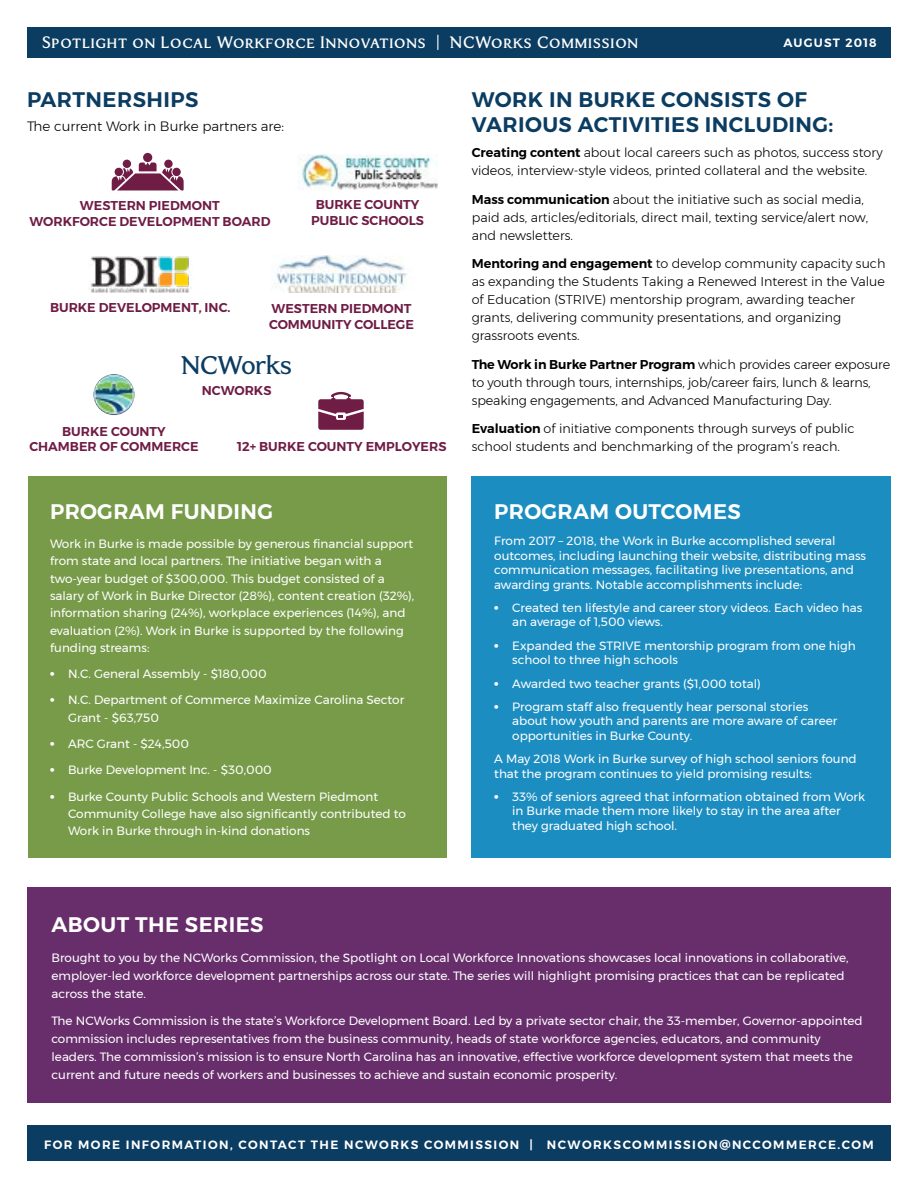
<style>
.page{position:relative;width:918px;height:1188px;background:#fff}
.page>*{position:absolute;margin:0;border:0;box-sizing:border-box;transform-origin:0 0}
.t1{font:25.5px "North Carolina";letter-spacing:-.01em;color:#0b3c61}
.t2{font:600 21px/25.2px "Montserrat";letter-spacing:.02em;color:#0b3c61}
.t3{font:600 21px "Montserrat";letter-spacing:.02em;color:#fff}
.t4{font:16.5px "North Carolina Smallcaps";letter-spacing:.05em;color:#fff}
.t5{font:300 13.5px "Montserrat";color:#000}
.t6{font:300 12.75px/18px "Montserrat";color:#000}
.t7{font:600 12.75px/15.3px "Montserrat";color:#701d46;text-align:center}
.t8{font:12px/14.4px "Montserrat";color:#fff}
.t9{font:600 12px "Montserrat";letter-spacing:.12em;color:#fff}
.t10{font:600 12px "Montserrat";letter-spacing:.1em;color:#fff}
.s1{font-weight:600}
.s2{font-weight:900}
</style>
<div class="page">
<div style="left:27px;top:1125px;width:864px;height:36px;background:#0b3c61"></div>
<div style="left:472px;top:476px;width:419px;height:382px;background:#1c8dc1"></div>
<div style="left:28px;top:476px;width:419px;height:382px;background:#789b4a"></div>
<img style="left:273px;top:256px;width:134px;height:36px">
<div style="left:143px;top:153px;width:9px;height:9px;background:#701d46;border-radius:50%"></div>
<svg style="left:112px;top:160px;width:72px;height:30px"></svg>
<div style="left:27px;top:27px;width:864px;height:31px;background:#0b3c61"></div>
<div style="left:28px;top:888px;width:863px;height:215px;background:#672e6b"></div>
<svg style="left:318px;top:392px;width:46px;height:38px"></svg>
<img style="left:90px;top:257px;width:101px;height:35px">
<img style="left:298px;top:155px;width:140px;height:35px">
<img style="left:94px;top:374px;width:41px;height:41px;border-radius:20px">
<h3 class="t4" style="left:42px;top:34px;width:598px">Spotlight on Local Workforce Innovations | NCWorks Commission</h3>
<p class="t10" style="left:783px;top:33px;width:95px">AUGUST 2018</p>
<h2 class="t2" style="left:27px;top:87px;width:173px">PARTNERSHIPS</h2>
<p class="t5" style="left:27px;top:116px;width:259px">The current Work in Burke partners are:</p>
<h2 class="t2" style="left:472px;top:87px;width:363px">WORK IN BURKE CONSISTS OF<br>VARIOUS ACTIVITIES INCLUDING:</h2>
<p class="t6" style="left:472px;top:144px;width:412px"><span class="s1">Creating content</span> about local careers such as photos, success story videos, interview-style videos, printed collateral and the website.</p>
<p class="t6" style="left:472px;top:190px;width:398px"><span class="s1">Mass communication</span> about the initiative such as social media, paid ads, articles/editorials, direct mail, texting service/alert now, and newsletters.</p>
<p class="t6" style="left:472px;top:255px;width:415px"><span class="s1">Mentoring and engagement</span> to develop community capacity such as expanding the Students Taking a Renewed Interest in the Value of Education (STRIVE) mentorship program, awarding teacher grants, delivering community presentations, and organizing grassroots events.</p>
<p class="t6" style="left:472px;top:355px;width:420px"><span class="s1">The Work in Burke Partner Program</span> which provides career exposure to youth through tours, internships, job/career fairs, lunch &amp; learns, speaking engagements, and Advanced Manufacturing Day.</p>
<p class="t6" style="left:472px;top:420px;width:384px"><span class="s1">Evaluation</span> of initiative components through surveys of public</p>
<p class="t7" style="left:311px;top:197px;width:114px">BURKE COUNTY<br>PUBLIC SCHOOLS</p>
<p class="t7" style="left:29px;top:198px;width:243px">WESTERN PIEDMONT<br>WORKFORCE DEVELOPMENT BOARD</p>
<p class="t7" style="left:50px;top:300px;width:182px">BURKE DEVELOPMENT, INC.</p>
<p class="t7" style="left:269px;top:301px;width:146px;text-align:left">WESTERN PIEDMONT<br>COMMUNITY COLLEGE</p>
<h1 class="t1" style="left:181px;top:353px;width:113px">NCWorks</h1>
<p class="t7" style="left:202px;top:383px;width:71px">NCWORKS</p>
<p class="t7" style="left:29px;top:424px;width:171px">BURKE COUNTY<br>CHAMBER OF COMMERCE</p>
<p class="t7" style="left:237px;top:439px;width:211px">12+ BURKE COUNTY EMPLOYERS</p>
<p class="t6" style="left:472px;top:438px;width:370px">school students and benchmarking of the program’s reach.</p>
<h2 class="t3" style="left:50px;top:495px;width:225px">PROGRAM FUNDING</h2>
<p class="t8" style="left:50px;top:535px;width:366px;line-height:17.2px">Work in Burke is made possible by generous financial support from state and local partners. The initiative began with a two-year budget of $300,000. This budget consisted of a salary of Work in Burke Director (28%), content creation (32%), information sharing (24%), workplace experiences (14%), and evaluation (2%). Work in Burke is supported by the following funding streams:</p>
<p class="t8" style="left:50px;top:661px;width:356px;line-height:26.2px"><span class="s2">ӓ</span> N.C. General Assembly - $180,000<br><span class="s2">ӓ</span> N.C. Department of Commerce Maximize Carolina Sector</p>
<p class="t8" style="left:50px;top:704px;width:330px;line-height:26.2px;text-indent:18px">Grant - $63,750<br><span class="s2">ӓ</span> ARC Grant - $24,500<br><span class="s2">ӓ</span> Burke Development Inc. - $30,000<br><span class="s2">ӓ</span> Burke County Public Schools and Western Piedmont</p>
<p class="t8" style="left:68px;top:805px;width:339px;line-height:17.2px">Community College have also significantly contributed to<br>Work in Burke through in-kind donations</p>
<h2 class="t3" style="left:494px;top:495px;width:248px">PROGRAM OUTCOMES</h2>
<p class="t8" style="left:494px;top:534px;width:373px">From 2017 – 2018, the Work in Burke accomplished several outcomes, including launching their website, distributing mass communication messages, facilitating live presentations, and awarding grants. Notable accomplishments include:</p>
<p class="t8" style="left:512px;top:600px;width:352px;text-indent:-18px"><span class="s2">ӓ</span> Created ten lifestyle and career story videos. Each video has an average of 1,500 views.</p>
<p class="t8" style="left:512px;top:638px;width:345px;text-indent:-18px"><span class="s2">ӓ</span> Expanded the STRIVE mentorship program from one high school to three high schools</p>
<p class="t8" style="left:494px;top:671px;width:316px;line-height:23.4px"><span class="s2">ӓ</span> Awarded two teacher grants ($1,000 total)<br><span class="s2">ӓ</span> Program staff also frequently hear personal stories</p>
<p class="t8" style="left:512px;top:714px;width:327px">about how youth and parents are more aware of career opportunities in Burke County.</p>
<p class="t8" style="left:494px;top:752px;width:364px">A May 2018 Work in Burke survey of high school seniors found that the program continues to yield promising results:</p>
<p class="t8" style="left:512px;top:789px;width:354px;text-indent:-18px"><span class="s2">ӓ</span> 33% of seniors agreed that information obtained from Work in Burke made them more likely to stay in the area after they graduated high school.</p>
<h2 class="t3" style="left:52px;top:908px;width:214px">ABOUT THE SERIES</h2>
<p class="t8" style="left:52px;top:948px;width:799px;line-height:18px">Brought to you by the NCWorks Commission, the Spotlight on Local Workforce Innovations showcases local innovations in collaborative, employer-led workforce development partnerships across our state. The series will highlight promising practices that can be replicated across the state.</p>
<p class="t8" style="left:52px;top:1011px;width:813px;line-height:18px">The NCWorks Commission is the state’s Workforce Development Board. Led by a private sector chair, the 33-member, Governor-appointed commission includes representatives from the business community, heads of state workforce agencies, educators, and community leaders. The commission’s mission is to ensure North Carolina has an innovative, effective workforce development system that meets the current and future needs of workers and businesses to achieve and sustain economic prosperity.</p>
<p class="t9" style="left:44px;top:1135px;width:831px">FOR MORE INFORMATION, CONTACT THE NCWORKS COMMISSION | NCWORKSCOMMISSION@NCCOMMERCE.COM</p>
</div>
